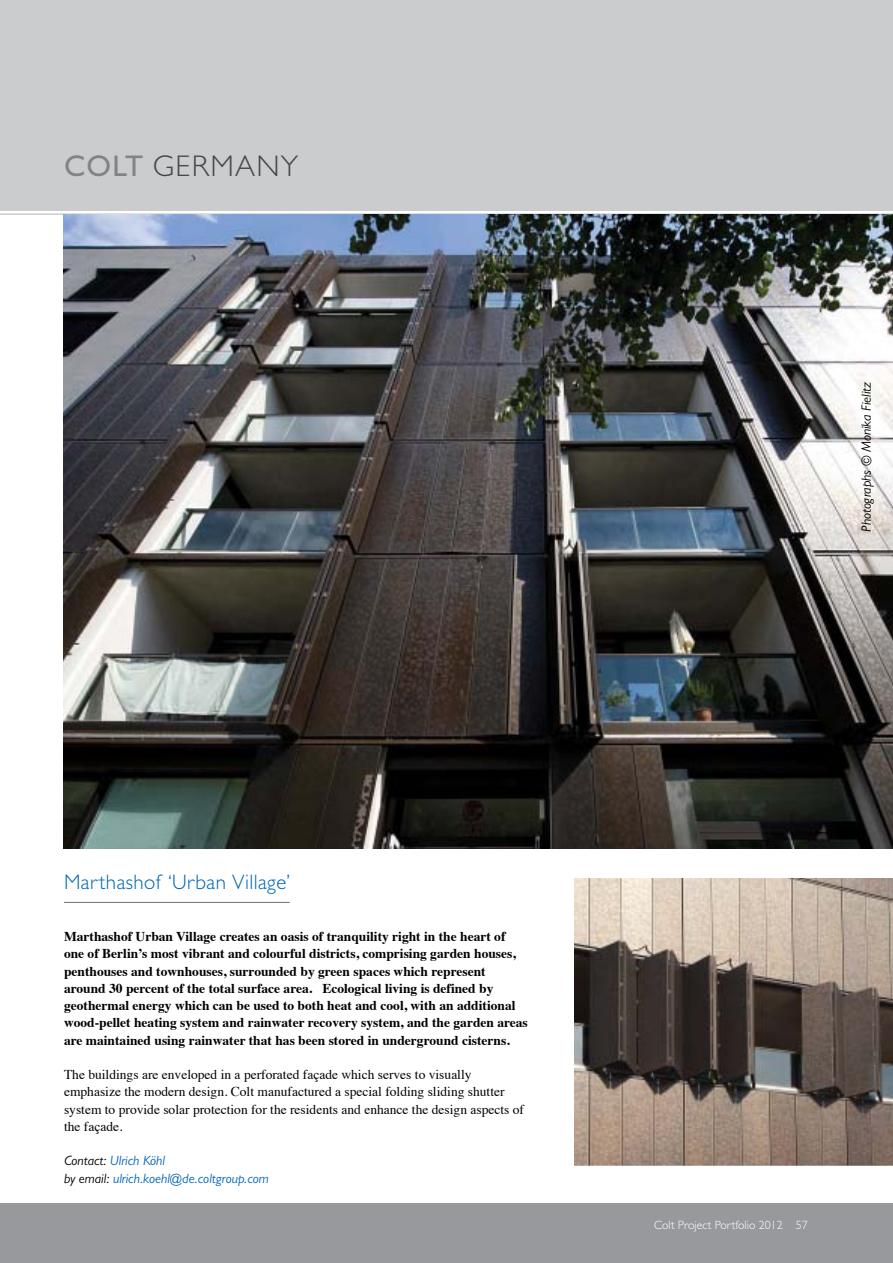
<style>
.page{position:relative;width:893px;height:1263px;background:#fff}
.page>*{position:absolute;margin:0;border:0;box-sizing:border-box;transform-origin:0 0}
.t1{font:300 30px "Gill Sans MT Pro";letter-spacing:.04em;color:#464749}
.t2{font:300 21px "Gill Sans MT Pro";letter-spacing:.02em;color:#0065b7}
.t3{font:700 13.5px/17.2px "Times";color:#000}
.t4{font:13.5px/17.2px "Times";color:#000}
.t5{font:italic 13.5px/17.2px "Gill Sans MT Pro";color:#0065b7}
.t6{font:italic 13.5px "Gill Sans MT Pro";color:#000}
.t7{font:300 12px "Gill Sans MT Pro";color:#fff}
.s1{font-weight:500;color:#818386}
.s2{color:#000}
</style>
<div class="page">
<div style="left:0;top:1203px;width:893px;height:60px;background:#97999c"></div>
<div style="left:0;top:0;width:893px;height:210px;background:#cbcccd"></div>
<hr style="left:0;top:213px;width:893px;height:2px;background:#cbcccd">
<hr style="left:64px;top:902px;width:226px;height:1px;background:#6d6f72">
<img style="left:64px;top:215px;width:829px;height:633px">
<img style="left:574px;top:878px;width:319px;height:288px">
<h1 class="t1" style="left:64px;top:148px;width:236px"><span class="s1">COLT</span> GERMANY</h1>
<p class="t6" style="left:858px;top:532px;width:152px;rotate:-90deg">Photographs © Monika Fielitz</p>
<h2 class="t2" style="left:64px;top:869px;width:228px">Marthashof ‘Urban Village’</h2>
<p class="t3" style="left:64px;top:926px;width:465px">Marthashof Urban Village creates an oasis of tranquility right in the heart of one of Berlin’s most vibrant and colourful districts, comprising garden houses, penthouses and townhouses, surrounded by green spaces which represent around 30 percent of the total surface area. Ecological living is defined by geothermal energy which can be used to both heat and cool, with an additional wood-pellet heating system and rainwater recovery system, and the garden areas are maintained using rainwater that has been stored in underground cisterns.</p>
<p class="t4" style="left:64px;top:1065px;width:462px">The buildings are enveloped in a perforated façade which serves to visually emphasize the modern design. Colt manufactured a special folding sliding shutter system to provide solar protection for the residents and enhance the design aspects of the façade.</p>
<p class="t5" style="left:64px;top:1152px;width:206px"><span class="s2">Contact:</span> Ulrich Köhl<br><span class="s2">by email:</span> ulrich.koehl@de.coltgroup.com</p>
<p class="t7" style="left:654px;top:1217px;width:155px">Colt Project Portfolio 2012 57</p>
</div>
